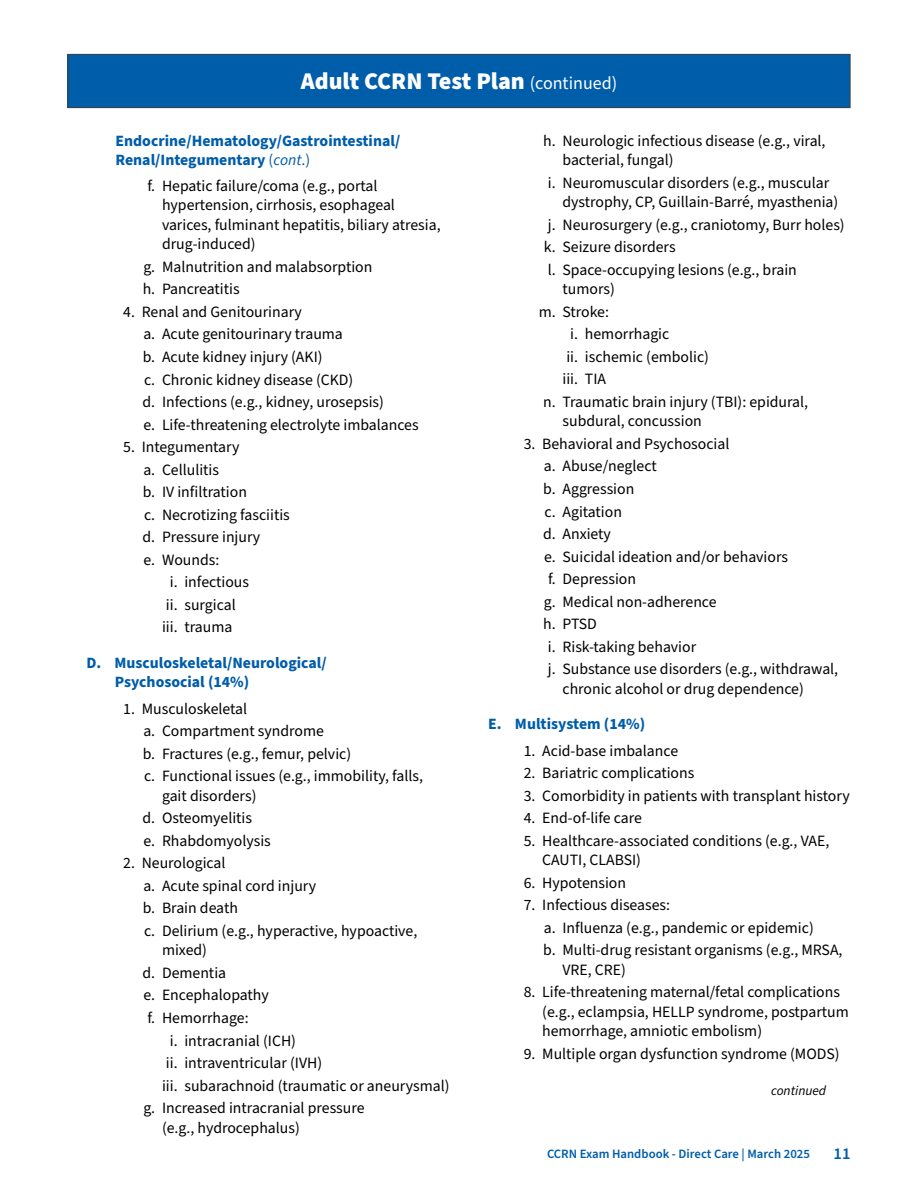
<style>
.page{position:relative;width:918px;height:1188px;background:#fff}
.page>*{position:absolute;margin:0;border:0;box-sizing:border-box;transform-origin:0 0}
.Page_Heading{font:900 24px "Source Sans Pro";color:#fff}
.t1{font:600 16.5px "Source Sans Pro";color:#005daa}
.t2{font:15.75px/19.5px "Source Sans Pro";color:#000}
.t3{font:700 15.75px/18.9px "Source Sans Pro";color:#005daa}
.t4{font:italic 13.5px "Source Sans Pro";color:#000}
.t5{font:600 12.75px "Source Sans Pro";color:#005daa}
.s1{font-weight:400;font-size:18px}
.s2{font-weight:400}
.s3{font-weight:400;font-style:italic}
</style>
<div class="page">
<div style="left:68px;top:54px;width:782px;height:54px;background:#005daa"></div>
<div style="left:68px;top:54px;width:782px;height:54px;border:1px solid #404040"></div>
<p class="Page_Heading" style="left:301px;top:64px;width:318px">Adult CCRN Test Plan <span class="s1">(continued)</span></p>
<p class="t3" style="left:116px;top:131px;width:286px">Endocrine/Hematology/Gastrointestinal/<br>Renal/Integumentary <span class="s2">(</span><span class="s3">cont</span><span class="s2">.)</span></p>
<p class="t2" style="left:162px;top:176px;width:280px;text-indent:-14px">f. Hepatic failure/coma (e.g., portal hypertension, cirrhosis, esophageal varices, fulminant hepatitis, biliary atresia, drug-induced)</p>
<p class="t2" style="left:143px;top:257px;width:231px">g. Malnutrition and malabsorption</p>
<p class="t2" style="left:143px;top:280px;width:98px">h. Pancreatitis</p>
<p class="t2" style="left:123px;top:302px;width:180px">4. Renal and Genitourinary</p>
<p class="t2" style="left:143px;top:325px;width:201px">a. Acute genitourinary trauma</p>
<p class="t2" style="left:143px;top:348px;width:181px">b. Acute kidney injury (AKI)</p>
<p class="t2" style="left:144px;top:370px;width:211px">c. Chronic kidney disease (CKD)</p>
<p class="t2" style="left:143px;top:393px;width:243px">d. Infections (e.g., kidney, urosepsis)</p>
<p class="t2" style="left:144px;top:415px;width:277px">e. Life-threatening electrolyte imbalances</p>
<p class="t2" style="left:123px;top:438px;width:118px">5. Integumentary</p>
<p class="t2" style="left:143px;top:460px;width:77px">a. Cellulitis</p>
<p class="t2" style="left:143px;top:483px;width:106px">b. IV infiltration</p>
<p class="t2" style="left:144px;top:505px;width:147px">c. Necrotizing fasciitis</p>
<p class="t2" style="left:143px;top:528px;width:119px">d. Pressure injury</p>
<p class="t2" style="left:144px;top:550px;width:77px">e. Wounds:</p>
<p class="t2" style="left:170px;top:573px;width:81px">i. infectious</p>
<p class="t2" style="left:166px;top:595px;width:71px">ii. surgical</p>
<p class="t2" style="left:162px;top:618px;width:72px">iii. trauma</p>
<p class="t3" style="left:115px;top:653px;width:213px;line-height:19.5px;text-indent:-28px">D. Musculoskeletal/Neurological/<br>Psychosocial (14%)</p>
<p class="t2" style="left:123px;top:699px;width:125px">1. Musculoskeletal</p>
<p class="t2" style="left:143px;top:722px;width:182px">a. Compartment syndrome</p>
<p class="t2" style="left:143px;top:744px;width:210px">b. Fractures (e.g., femur, pelvic)</p>
<p class="t2" style="left:162px;top:767px;width:263px;text-indent:-18px">c. Functional issues (e.g., immobility, falls, gait disorders)</p>
<p class="t2" style="left:143px;top:809px;width:111px">d. Osteomyelitis</p>
<p class="t2" style="left:144px;top:831px;width:129px">e. Rhabdomyolysis</p>
<p class="t2" style="left:123px;top:854px;width:104px">2. Neurological</p>
<p class="t2" style="left:143px;top:876px;width:174px">a. Acute spinal cord injury</p>
<p class="t2" style="left:143px;top:899px;width:97px">b. Brain death</p>
<p class="t2" style="left:162px;top:921px;width:257px;text-indent:-18px">c. Delirium (e.g., hyperactive, hypoactive, mixed)</p>
<p class="t2" style="left:143px;top:964px;width:85px">d. Dementia</p>
<p class="t2" style="left:144px;top:986px;width:127px">e. Encephalopathy</p>
<p class="t2" style="left:148px;top:1009px;width:103px">f. Hemorrhage:</p>
<p class="t2" style="left:170px;top:1031px;width:128px">i. intracranial (ICH)</p>
<p class="t2" style="left:166px;top:1054px;width:158px">ii. intraventricular (IVH)</p>
<p class="t2" style="left:162px;top:1076px;width:289px">iii. subarachnoid (traumatic or aneurysmal)</p>
<p class="t2" style="left:162px;top:1099px;width:204px;text-indent:-19px">g. Increased intracranial pressure (e.g., hydrocephalus)</p>
<p class="t2" style="left:562px;top:131px;width:265px;text-indent:-19px">h. Neurologic infectious disease (e.g., viral, bacterial, fungal)</p>
<p class="t2" style="left:562px;top:173px;width:277px;text-indent:-15px">i. Neuromuscular disorders (e.g., muscular dystrophy, CP, Guillain-Barré, myasthenia)</p>
<p class="t2" style="left:548px;top:215px;width:298px">j. Neurosurgery (e.g., craniotomy, Burr holes)</p>
<p class="t2" style="left:544px;top:238px;width:133px">k. Seizure disorders</p>
<p class="t2" style="left:562px;top:260px;width:236px;text-indent:-15px">l. Space-occupying lesions (e.g., brain tumors)</p>
<p class="t2" style="left:539px;top:302px;width:72px">m. Stroke:</p>
<p class="t2" style="left:570px;top:325px;width:101px">i. hemorrhagic</p>
<p class="t2" style="left:566px;top:347px;width:144px">ii. ischemic (embolic)</p>
<p class="t2" style="left:563px;top:370px;width:45px">iii. TIA</p>
<p class="t2" style="left:562px;top:392px;width:247px;text-indent:-19px">n. Traumatic brain injury (TBI): epidural, subdural, concussion</p>
<p class="t2" style="left:524px;top:434px;width:207px">3. Behavioral and Psychosocial</p>
<p class="t2" style="left:544px;top:457px;width:114px">a. Abuse/neglect</p>
<p class="t2" style="left:543px;top:480px;width:93px">b. Aggression</p>
<p class="t2" style="left:545px;top:502px;width:79px">c. Agitation</p>
<p class="t2" style="left:543px;top:525px;width:69px">d. Anxiety</p>
<p class="t2" style="left:544px;top:547px;width:246px">e. Suicidal ideation and/or behaviors</p>
<p class="t2" style="left:548px;top:570px;width:90px">f. Depression</p>
<p class="t2" style="left:544px;top:592px;width:174px">g. Medical non-adherence</p>
<p class="t2" style="left:543px;top:615px;width:55px">h. PTSD</p>
<p class="t2" style="left:548px;top:637px;width:150px">i. Risk-taking behavior</p>
<p class="t2" style="left:562px;top:660px;width:277px;text-indent:-15px">j. Substance use disorders (e.g., withdrawal, chronic alcohol or drug dependence)</p>
<p class="t3" style="left:488px;top:715px;width:158px">E. Multisystem (14%)</p>
<p class="t2" style="left:524px;top:741px;width:156px">1. Acid-base imbalance</p>
<p class="t2" style="left:524px;top:764px;width:172px">2. Bariatric complications</p>
<p class="t2" style="left:524px;top:786px;width:328px">3. Comorbidity in patients with transplant history</p>
<p class="t2" style="left:524px;top:809px;width:120px">4. End-of-life care</p>
<p class="t2" style="left:542px;top:831px;width:289px;text-indent:-19px">5. Healthcare-associated conditions (e.g., VAE,<br>CAUTI, CLABSI)</p>
<p class="t2" style="left:524px;top:873px;width:104px">6. Hypotension</p>
<p class="t2" style="left:524px;top:896px;width:148px">7. Infectious diseases:</p>
<p class="t2" style="left:544px;top:918px;width:271px">a. Influenza (e.g., pandemic or epidemic)</p>
<p class="t2" style="left:562px;top:941px;width:282px;text-indent:-19px">b. Multi-drug resistant organisms (e.g., MRSA,<br>VRE, CRE)</p>
<p class="t2" style="left:542px;top:983px;width:308px;text-indent:-18px">8. Life-threatening maternal/fetal complications (e.g., eclampsia, HELLP syndrome, postpartum hemorrhage, amniotic embolism)</p>
<p class="t2" style="left:524px;top:1044px;width:317px">9. Multiple organ dysfunction syndrome (MODS)</p>
<p class="t4" style="left:771px;top:1082px;width:57px">continued</p>
<p class="t5" style="left:547px;top:1145px;width:264px">CCRN Exam Handbook - Direct Care | March 2025</p>
<p class="t1" style="left:834px;top:1143px;width:18px">11</p>
</div>
